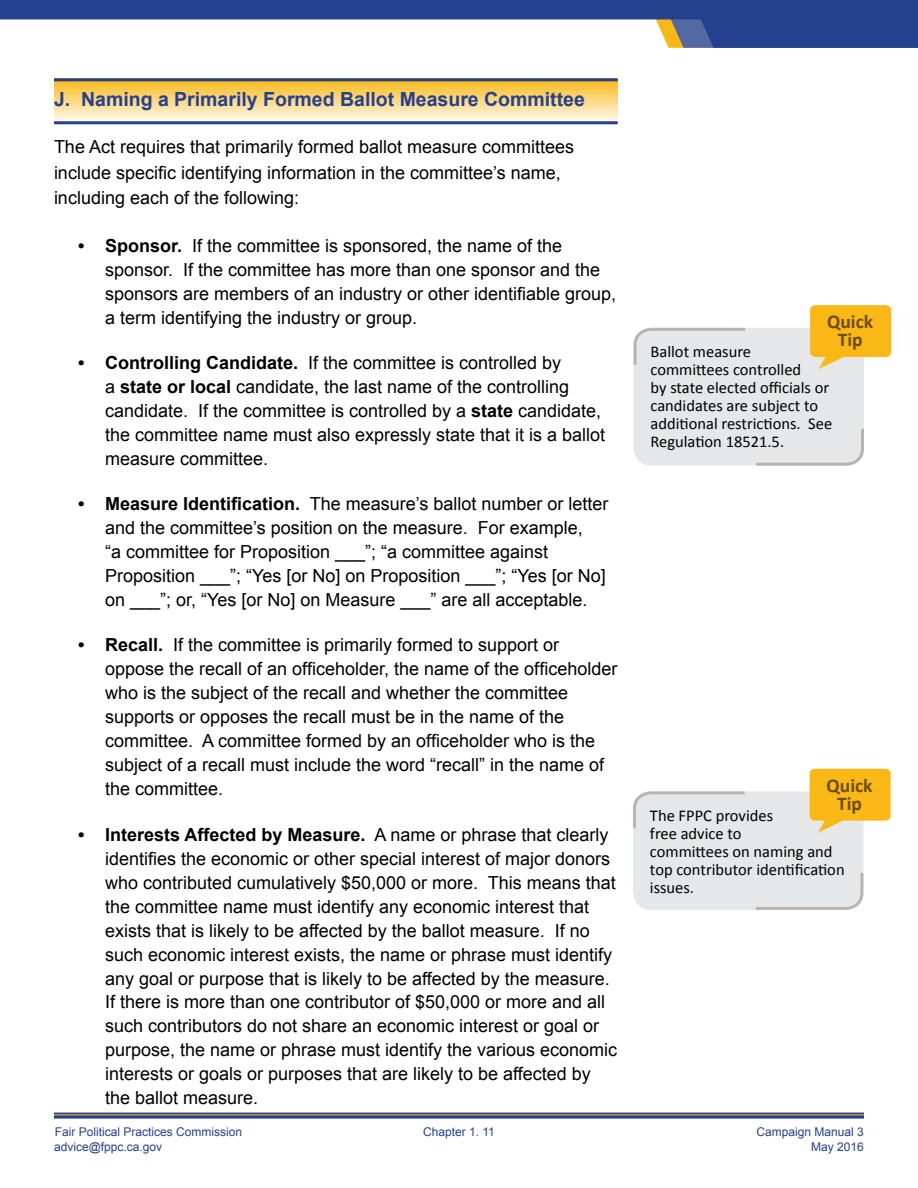
<style>
.page{position:relative;width:918px;height:1188px;background:#fff}
.page>*{position:absolute;margin:0;border:0;box-sizing:border-box;transform-origin:0 0}
.t1{font:700 19.5px "Arial";color:#25408f}
.t2{font:700 19.5px/18px "Calibri";color:#6a4d00;text-align:center}
.t3{font:18px/24px "Arial";color:#000}
.t4{font:16.5px/18px "Calibri";color:#000}
.t5{font:12px/15px "Arial";color:#25408f}
.s1{font-weight:700}
</style>
<div class="page">
<svg style="left:54px;top:81px;width:564px;height:40px;background:#fad885"></svg>
<hr style="left:54px;top:78px;width:564px;height:3px;background:#25408f">
<hr style="left:54px;top:121px;width:564px;height:3px;background:#25408f">
<svg style="left:54px;top:1113px;width:810px;height:6px;background:#47598f"></svg>
<hr style="left:54px;top:1114px;width:810px;height:1px;background:#fab816">
<svg style="left:0;top:0;width:918px;height:48px;fill:#25408f"></svg>
<div style="left:633px;top:791px;width:230px;height:119px;background:#e6e7e8;border-radius:18px"></div>
<svg style="left:633px;top:791px;width:112px;height:38px"></svg>
<svg style="left:755px;top:870px;width:109px;height:40px"></svg>
<svg style="left:810px;top:769px;width:81px;height:64px"></svg>
<div style="left:634px;top:328px;width:230px;height:138px;background:#e6e7e8;border-radius:18px"></div>
<svg style="left:633px;top:327px;width:113px;height:41px"></svg>
<svg style="left:756px;top:428px;width:108px;height:38px"></svg>
<svg style="left:810px;top:305px;width:81px;height:64px"></svg>
<p class="t1" style="left:54px;top:87px;width:532px">J. Naming a Primarily Formed Ballot Measure Committee</p>
<p class="t3" style="left:54px;top:134px;width:522px;line-height:25.5px">The Act requires that primarily formed ballot measure committees include specific identifying information in the committee’s name, including each of the following:</p>
<p class="t3" style="left:105px;top:234px;width:513px;text-indent:-27px"><span class="s1">• Sponsor.</span> If the committee is sponsored, the name of the sponsor. If the committee has more than one sponsor and the sponsors are members of an industry or other identifiable group, a term identifying the industry or group.</p>
<p class="t3" style="left:105px;top:351px;width:502px;text-indent:-27px"><span class="s1">• Controlling Candidate.</span> If the committee is controlled by<br>a <span class="s1">state or local</span> candidate, the last name of the controlling candidate. If the committee is controlled by a <span class="s1">state</span> candidate, the committee name must also expressly state that it is a ballot measure committee.</p>
<p class="t3" style="left:105px;top:492px;width:505px;text-indent:-27px"><span class="s1">• Measure Identification.</span> The measure’s ballot number or letter and the committee’s position on the measure. For example,<br>“a committee for Proposition ___”; “a committee against Proposition ___”; “Yes [or No] on Proposition ___”; “Yes [or No] on ___”; or, “Yes [or No] on Measure ___” are all acceptable.</p>
<p class="t3" style="left:105px;top:633px;width:514px;text-indent:-27px"><span class="s1">• Recall.</span> If the committee is primarily formed to support or oppose the recall of an officeholder, the name of the officeholder who is the subject of the recall and whether the committee supports or opposes the recall must be in the name of the committee. A committee formed by an officeholder who is the subject of a recall must include the word “recall” in the name of the committee.</p>
<p class="t3" style="left:105px;top:822px;width:514px;text-indent:-27px"><span class="s1">• Interests Affected by Measure.</span> A name or phrase that clearly identifies the economic or other special interest of major donors who contributed cumulatively $50,000 or more. This means that the committee name must identify any economic interest that exists that is likely to be affected by the ballot measure. If no such economic interest exists, the name or phrase must identify any goal or purpose that is likely to be affected by the measure.<br>If there is more than one contributor of $50,000 or more and all such contributors do not share an economic interest or goal or purpose, the name or phrase must identify the various economic interests or goals or purposes that are likely to be affected by the ballot measure.</p>
<p class="t2" style="left:827px;top:313px;width:48px">Quick<br>Tip</p>
<p class="t4" style="left:651px;top:343px;width:183px">Ballot measure committees controlled<br>by state elected officials or candidates are subject to additional restrictions. See<br>Regulation 18521.5.</p>
<p class="t2" style="left:826px;top:776px;width:48px">Quick<br>Tip</p>
<p class="t4" style="left:650px;top:806px;width:196px">The FPPC provides<br>free advice to<br>committees on naming and top contributor identification issues.</p>
<p class="t5" style="left:54px;top:1124px;width:190px">Fair Political Practices Commission advice@fppc.ca.gov</p>
<p class="t5" style="left:423px;top:1124px;width:73px">Chapter 1. 11</p>
<p class="t5" style="left:757px;top:1124px;width:109px;text-align:right">Campaign Manual 3<br>May 2016</p>
</div>
